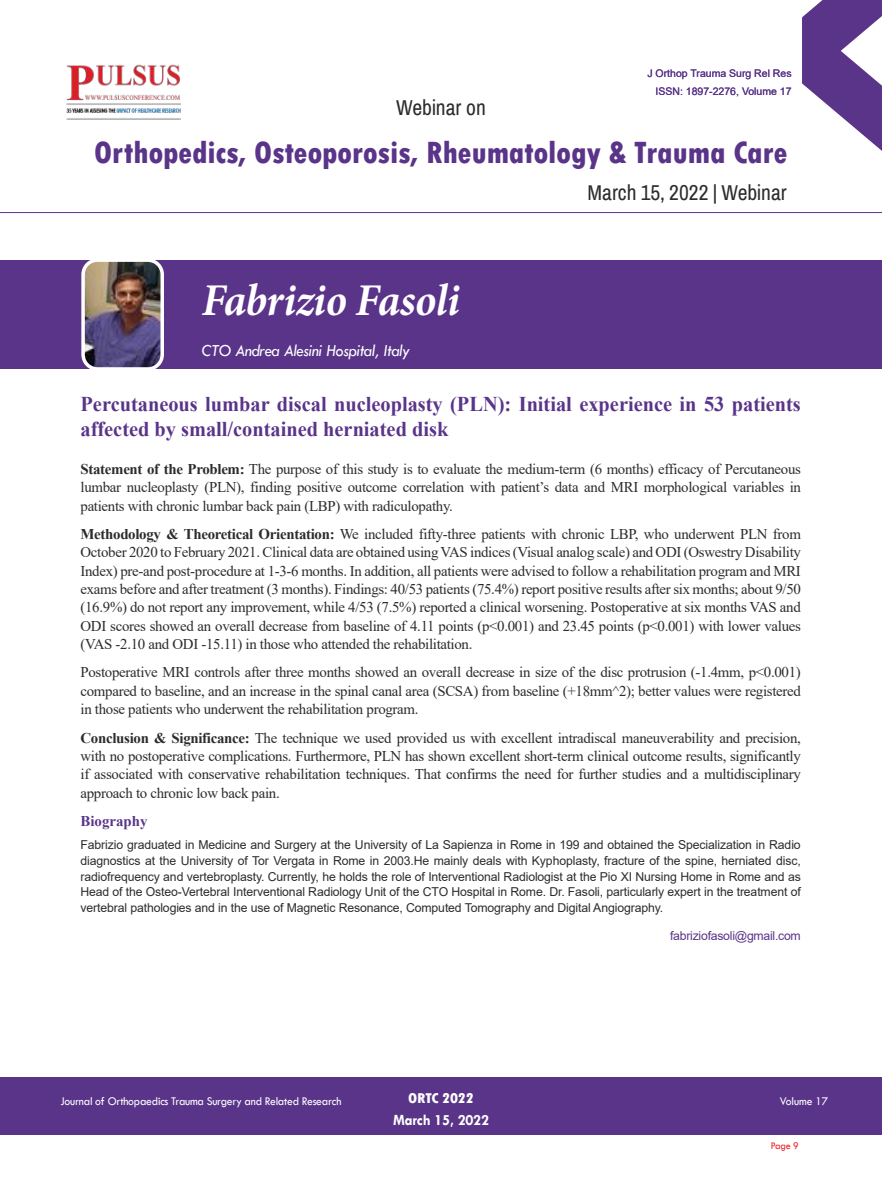
<style>
.page{position:relative;width:882px;height:1197px;background:#fff}
.page>*{position:absolute;margin:0;border:0;box-sizing:border-box;transform-origin:0 0}
.t1{font:italic 700 45.5px "Minion Pro";letter-spacing:-.01em;color:#fff;scale:.95 1}
.t2{font:800 condensed 32.2px "Tw Cen";color:#5a3489}
.t3{font:21.53px "Archivo Narrow";color:#2e2b2c}
.t4{font:700 21px/24.5px "Times New Roman";color:#5a3489}
.t5{font:italic 17.5px "Tw Cen";letter-spacing:-.025em;color:#fff;scale:.95 1}
.t6{font:700 15.75px "Tw Cen";letter-spacing:-.01em;color:#fff;scale:.95 1}
.t7{font:14.88px/18.4px "Times New Roman";letter-spacing:-.02em;color:#2e2b2c;text-align:justify}
.t8{font:700 14.88px "Times New Roman";color:#5a3489}
.t9{font:800 condensed 14.88px "Tw Cen";letter-spacing:-.01em;color:#fff;scale:1.1 1}
.t10{font:12.25px/15.8px "Arial";letter-spacing:-.01em;color:#2e2b2c;text-align:justify}
.t11{font:12.25px "Tw Cen";letter-spacing:-.02em;color:#fff;scale:.95 1}
.t12{font:12.25px "Arial";letter-spacing:-.02em;color:#5a3489}
.t13{font:10.5px/17.5px "Arial";color:#5a3489;text-align:right}
.t14{font:10.5px "Tw Cen";color:#ee1d23;scale:.95 1}
.s1{font-weight:700}
</style>
<div class="page">
<div style="left:0;top:1077px;width:882px;height:58px;background:#5a3489"></div>
<hr style="left:0;top:212px;width:882px;height:1px;background:#5a3489">
<svg style="left:802px;top:0;width:80px;height:151px"></svg>
<img style="left:66px;top:64px;width:115px;height:56px">
<div style="left:0;top:260px;width:882px;height:109px;background:#5a3489"></div>
<img style="left:86px;top:263px;width:73px;height:103px">
<div style="left:81px;top:258px;width:83px;height:113px;border:4px solid #fff;border-radius:14px"></div>
<h3 class="t3" style="left:396px;top:95px;width:91px">Webinar on</h3>
<p class="t13" style="left:647px;top:65px;width:146px">J Orthop Trauma Surg Rel Res<br>ISSN: 1897-2276, Volume 17</p>
<h2 class="t2" style="left:94px;top:134px;width:695px">Orthopedics, Osteoporosis, Rheumatology &amp; Trauma Care</h2>
<h3 class="t3" style="left:588px;top:180px;width:201px">March 15, 2022 | Webinar</h3>
<h1 class="t1" style="left:202px;top:268px;width:273px">Fabrizio Fasoli</h1>
<p class="t5" style="left:202px;top:340px;width:220px">CTO Andrea Alesini Hospital, Italy</p>
<h3 class="t4" style="left:81px;top:391px;width:722px">Percutaneous lumbar discal nucleoplasty (PLN): Initial experience in 53 patients affected by small/contained herniated disk</h3>
<p class="t7" style="left:81px;top:459px;width:722px"><span class="s1">Statement of the Problem:</span> The purpose of this study is to evaluate the medium-term (6 months) efficacy of Percutaneous lumbar nucleoplasty (PLN), finding positive outcome correlation with patient’s data and MRI morphological variables in patients with chronic lumbar back pain (LBP) with radiculopathy.</p>
<p class="t7" style="left:81px;top:524px;width:722px"><span class="s1">Methodology &amp; Theoretical Orientation:</span> We included fifty-three patients with chronic LBP, who underwent PLN from October 2020 to February 2021. Clinical data are obtained using VAS indices (Visual analog scale) and ODI (Oswestry Disability Index) pre-and post-procedure at 1-3-6 months. In addition, all patients were advised to follow a rehabilitation program and MRI exams before and after treatment (3 months). Findings: 40/53 patients (75.4%) report positive results after six months; about 9/50 (16.9%) do not report any improvement, while 4/53 (7.5%) reported a clinical worsening. Postoperative at six months VAS and ODI scores showed an overall decrease from baseline of 4.11 points (p&lt;0.001) and 23.45 points (p&lt;0.001) with lower values (VAS -2.10 and ODI -15.11) in those who attended the rehabilitation.</p>
<p class="t7" style="left:81px;top:663px;width:722px">Postoperative MRI controls after three months showed an overall decrease in size of the disc protrusion (-1.4mm, p&lt;0.001) compared to baseline, and an increase in the spinal canal area (SCSA) from baseline (+18mm^2); better values were registered in those patients who underwent the rehabilitation program.</p>
<p class="t7" style="left:81px;top:728px;width:722px"><span class="s1">Conclusion &amp; Significance:</span> The technique we used provided us with excellent intradiscal maneuverability and precision, with no postoperative complications. Furthermore, PLN has shown excellent short-term clinical outcome results, significantly if associated with conservative rehabilitation techniques. That confirms the need for further studies and a multidisciplinary approach to chronic low back pain.</p>
<p class="t8" style="left:81px;top:810px;width:68px">Biography</p>
<p class="t10" style="left:81px;top:837px;width:722px">Fabrizio graduated in Medicine and Surgery at the University of La Sapienza in Rome in 199 and obtained the Specialization in Radio diagnostics at the University of Tor Vergata in Rome in 2003.He mainly deals with Kyphoplasty, fracture of the spine, herniated disc, radiofrequency and vertebroplasty. Currently, he holds the role of Interventional Radiologist at the Pio XI Nursing Home in Rome and as Head of the Osteo-Vertebral Interventional Radiology Unit of the CTO Hospital in Rome. Dr. Fasoli, particularly expert in the treatment of vertebral pathologies and in the use of Magnetic Resonance, Computed Tomography and Digital Angiography.</p>
<p class="t12" style="left:670px;top:928px;width:132px">fabriziofasoli@gmail.com</p>
<p class="t11" style="left:61px;top:1094px;width:297px">Journal of Orthopaedics Trauma Surgery and Related Research</p>
<p class="t9" style="left:408px;top:1089px;width:61px">ORTC 2022</p>
<p class="t11" style="left:780px;top:1094px;width:53px">Volume 17</p>
<p class="t6" style="left:393px;top:1111px;width:103px">March 15, 2022</p>
<p class="t14" style="left:771px;top:1140px;width:31px">Page 9</p>
</div>
